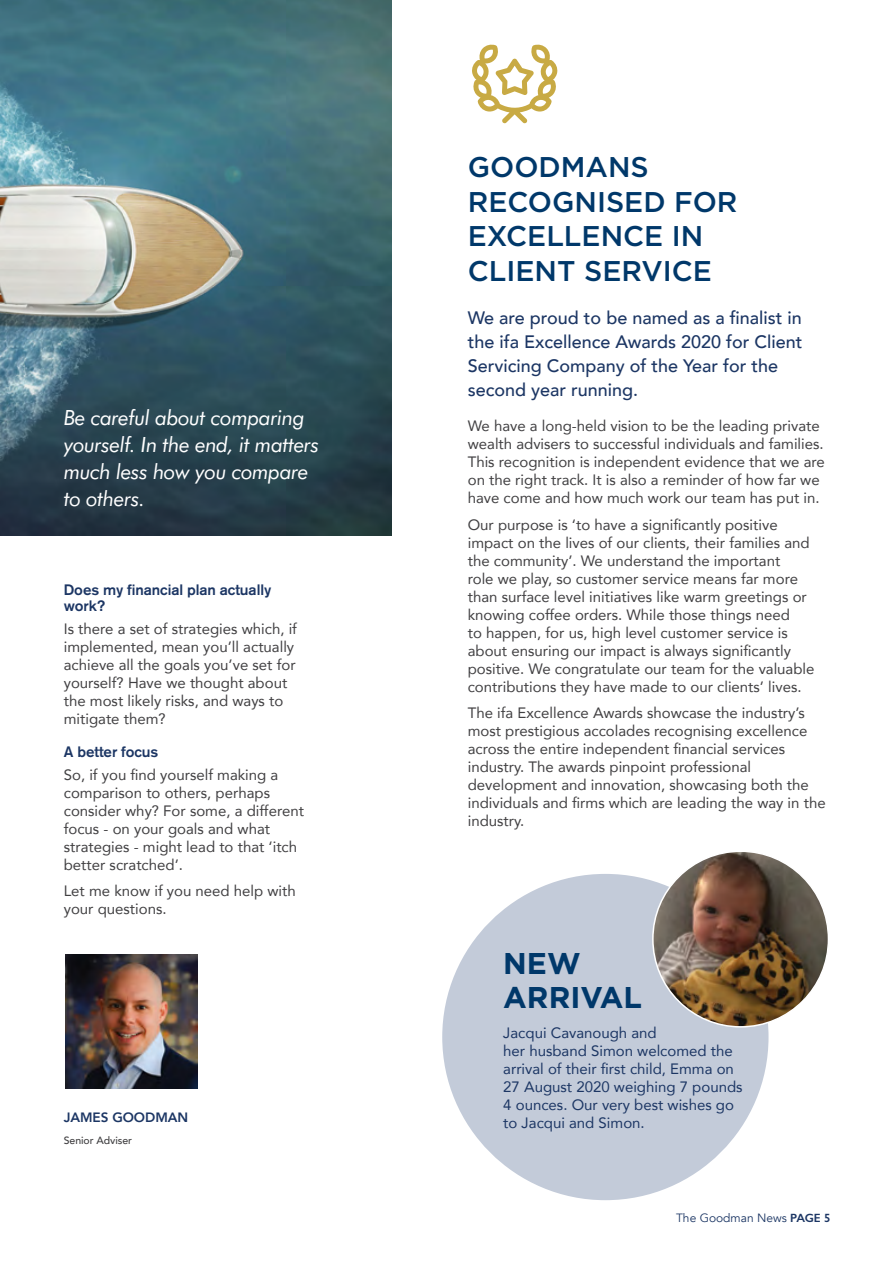
<style>
.page{position:relative;width:893px;height:1263px;background:#fff}
.page>*{position:absolute;margin:0;border:0;box-sizing:border-box;transform-origin:0 0}
.t1{font:700 30px/34.5px "Gotham";color:#00386a}
.t2{font:500 28.5px/34.5px "Gotham";color:#00386a}
.t3{font:italic 21px/27px "Futura BT";letter-spacing:-.02em;color:#fff}
.t4{font:500 18px/24px "Avenir";color:#1c3664}
.t5{font:15px/18px "Avenir";color:#414042}
.t6{font:15px/18px "Avenir";color:#1c3664}
.t7{font:500 15px/16.5px "Akzidenz Grotesk BE";letter-spacing:-.005em;color:#1c3664}
.t8{font:800 13.5px "Avenir";letter-spacing:-.005em;color:#1c3664}
.t9{font:12px "Avenir";color:#1c3664}
.t10{font:500 10.5px "Avenir";letter-spacing:-.005em;color:#414042}
.s1{font-family:"Gill Sans";font-weight:600}
</style>
<div class="page">
<img style="left:0;top:0;width:391px;height:536px">
<img style="left:66px;top:954px;width:131px;height:134px">
<div style="left:442px;top:874px;width:326px;height:326px;background:#c3cbd9;border-radius:50%"></div>
<img style="left:653px;top:851px;width:175px;height:176px;border-radius:88px">
<svg style="left:472px;top:44px;width:86px;height:79px"></svg>
<h3 class="t3" style="left:64px;top:404px;width:257px">Be careful about comparing yourself. In the end, it matters much less how you compare to others.</h3>
<p class="t7" style="left:64px;top:581px;width:209px">Does my financial plan actually work?</p>
<p class="t5" style="left:64px;top:619px;width:235px">Is there a set of strategies which, if implemented, mean you’ll actually achieve all the goals you’ve set for yourself? Have we thought about the most likely risks, and ways to mitigate them?</p>
<p class="t7" style="left:64px;top:744px;width:96px">A better focus</p>
<p class="t5" style="left:64px;top:765px;width:242px">So, if you find yourself making a comparison to others, perhaps consider why? For some, a different focus - on your goals and what strategies - might lead to that ‘itch better scratched’.</p>
<p class="t5" style="left:64px;top:881px;width:234px">Let me know if you need help with your questions.</p>
<p class="t8" style="left:64px;top:1107px;width:126px">JAMES GOODMAN</p>
<p class="t10" style="left:64px;top:1131px;width:70px">Senior Adviser</p>
<h2 class="t2" style="left:468px;top:149px;width:271px">GOODMANS<br>RECOGNISED FOR<br>EXCELLENCE IN<br>CLIENT SERVICE</h2>
<p class="t4" style="left:468px;top:305px;width:336px">We are proud to be named as a finalist in the ifa Excellence Awards 2020 for Client Servicing Company of the Year for the second year running.</p>
<p class="t5" style="left:468px;top:417px;width:359px">We have a long-held vision to be the leading private wealth advisers to successful individuals and families.<br>This recognition is independent evidence that we are on the right track. It is also a reminder of how far we have come and how much work our team has put in.</p>
<p class="t5" style="left:468px;top:515px;width:348px">Our purpose is ‘to have a significantly positive impact on the lives of our clients, their families and the community’. We understand the important<br>role we play, so customer service means far more than surface level initiatives like warm greetings or knowing coffee orders. While those things need<br>to happen, for us, high level customer service is about ensuring our impact is always significantly positive. We congratulate our team for the valuable contributions they have made to our clients’ lives.</p>
<p class="t5" style="left:468px;top:704px;width:359px">The ifa Excellence Awards showcase the industry’s most prestigious accolades recognising excellence across the entire independent financial services industry. The awards pinpoint professional development and innovation, showcasing both the individuals and firms which are leading the way in the industry.</p>
<h1 class="t1" style="left:503px;top:945px;width:140px">NEW<br>ARRIVAL</h1>
<p class="t6" style="left:503px;top:1023px;width:241px">Jacqui Cavanough and<br>her husband Simon welcomed the arrival of their first child, Emma on<br>27 August 2020 weighing 7 pounds<br>4 ounces. Our very best wishes go to Jacqui and Simon.</p>
<p class="t9" style="left:676px;top:1210px;width:156px">The Goodman News <span class="s1">PAGE 5</span></p>
</div>
